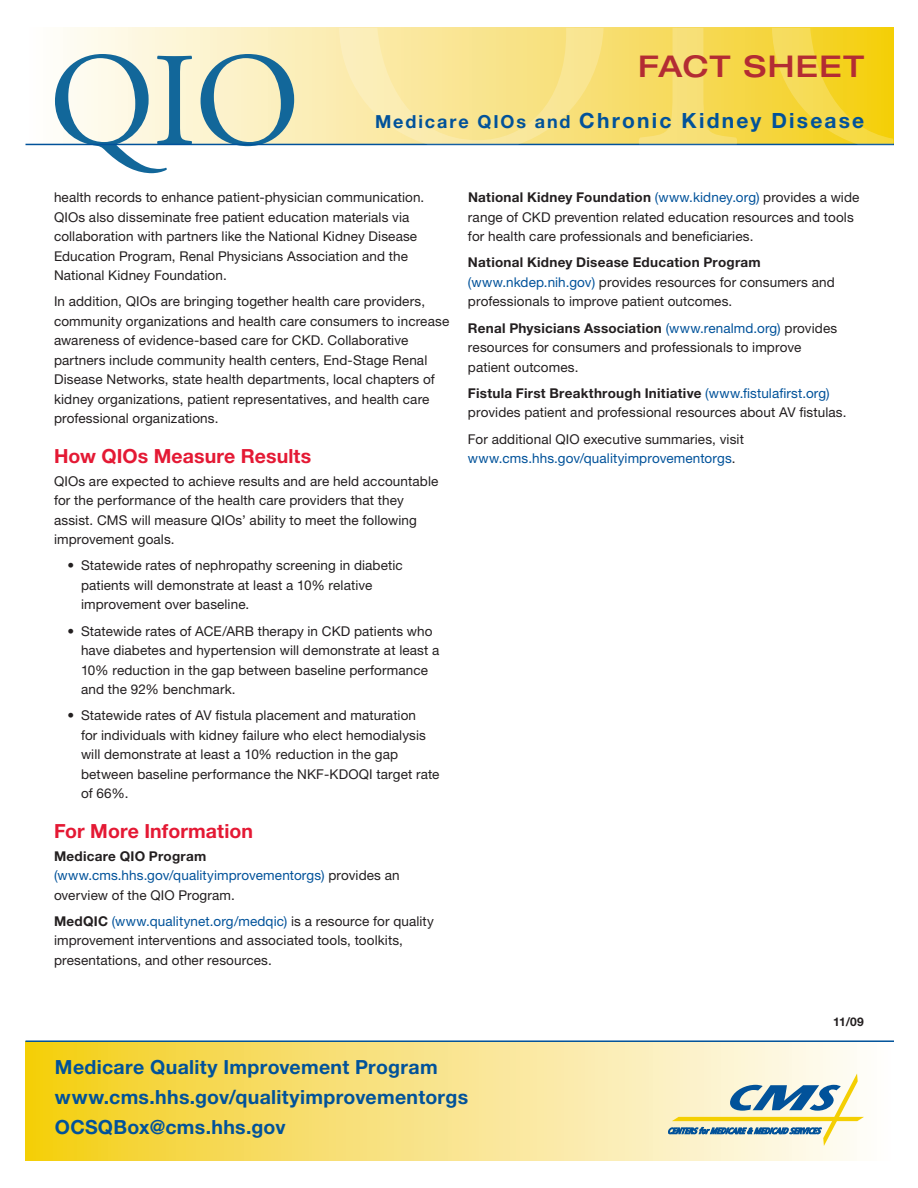
<style>
.page{position:relative;width:918px;height:1188px;background:#fff}
.page>*{position:absolute;margin:0;border:0;box-sizing:border-box;transform-origin:0 0}
.t1{font:500 expanded 30px "Helvetica Neue";letter-spacing:.045em;color:#b32c33}
.t2{font:700 21px "Helvetica Neue";letter-spacing:.105em;color:#01529a}
.website___number{font:700 19.5px "Helvetica Neue";letter-spacing:.015em;color:#01529a}
.Subhead{font:700 19.5px "Helvetica Neue";letter-spacing:.005em;color:#e41934}
.Body_Copy{font:13.5px/19.5px "Helvetica Neue";letter-spacing:.01em;color:#231f20}
.Bullets{font:13.5px/19.5px "Helvetica Neue";letter-spacing:.01em;color:#231f20}
.Body_Copy-2{font:13.5px/19.5px "Helvetica Neue";letter-spacing:.01em;color:#01529a}
.t3{font:700 12px "Helvetica Neue";color:#231f20}
.s1{font-size:18px}
.s2{font-weight:700;color:#231f20}
.s3{color:#231f20}
.s4{font-weight:700}
.s5{color:#01529a}
</style>
<div class="page">
<svg style="left:26px;top:1042px;width:831px;height:119px;background:#f8e17c"></svg>
<svg style="left:26px;top:27px;width:868px;height:117px"></svg>
<svg style="left:668px;top:1073px;width:196px;height:73px;background:#d1d7c0"></svg>
<hr style="left:26px;top:1040px;width:868px;height:2px;background:#01529a">
<svg style="left:55px;top:54px;width:137px;height:119px"></svg>
<svg style="left:201px;top:54px;width:93px;height:92px;background:#bacaba"></svg>
<hr style="left:26px;top:144px;width:868px;height:1px;background:#01529a">
<svg style="left:339px;top:28px;width:554px;height:116px;background:#f6de6f"></svg>
<h1 class="t1" style="left:638px;top:48px;width:227px">FACT SHEET</h1>
<h2 class="t2" style="left:375px;top:107px;width:491px"><span class="s1">Medicare QIOs and</span> Chronic Kidney Disease</h2>
<p class="Body_Copy" style="left:54px;top:187px;width:372px">health records to enhance patient-physician communication.<br>QIOs also disseminate free patient education materials via collaboration with partners like the National Kidney Disease Education Program, Renal Physicians Association and the National Kidney Foundation.</p>
<p class="Body_Copy" style="left:54px;top:292px;width:397px">In addition, QIOs are bringing together health care providers, community organizations and health care consumers to increase awareness of evidence-based care for CKD. Collaborative partners include community health centers, End-Stage Renal Disease Networks, state health departments, local chapters of kidney organizations, patient representatives, and health care professional organizations.</p>
<p class="Subhead" style="left:54px;top:444px;width:259px">How QIOs Measure Results</p>
<p class="Body_Copy" style="left:54px;top:471px;width:386px">QIOs are expected to achieve results and are held accountable for the performance of the health care providers that they assist. CMS will measure QIOs’ ability to meet the following improvement goals.</p>
<p class="Bullets" style="left:81px;top:556px;width:323px;text-indent:-14px">• Statewide rates of nephropathy screening in diabetic patients will demonstrate at least a 10% relative improvement over baseline.</p>
<p class="Bullets" style="left:81px;top:621px;width:360px;text-indent:-14px">• Statewide rates of ACE/ARB therapy in CKD patients who have diabetes and hypertension will demonstrate at least a 10% reduction in the gap between baseline performance and the 92% benchmark.</p>
<p class="Bullets" style="left:81px;top:706px;width:360px;text-indent:-14px">• Statewide rates of AV fistula placement and maturation<br>for individuals with kidney failure who elect hemodialysis will demonstrate at least a 10% reduction in the gap between baseline performance the NKF-KDOQI target rate of 66%.</p>
<p class="Subhead" style="left:54px;top:819px;width:201px">For More Information</p>
<p class="Body_Copy-2" style="left:54px;top:846px;width:347px"><span class="s2">Medicare QIO Program </span>(www.cms.hhs.gov/qualityimprovementorgs) <span class="s3">provides an overview of the QIO Program.</span></p>
<p class="Body_Copy" style="left:54px;top:911px;width:382px"><span class="s4">MedQIC</span> <span class="s5">(www.qualitynet.org/medqic)</span> is a resource for quality improvement interventions and associated tools, toolkits, presentations, and other resources.</p>
<p class="Body_Copy" style="left:468px;top:187px;width:393px"><span class="s4">National Kidney Foundation</span> <span class="s5">(www.kidney.org)</span> provides a wide range of CKD prevention related education resources and tools for health care professionals and beneficiaries.</p>
<p class="Body_Copy" style="left:468px;top:253px;width:368px"><span class="s4">National Kidney Disease Education Program </span><span class="s5">(www.nkdep.nih.gov)</span> provides resources for consumers and professionals to improve patient outcomes.</p>
<p class="Body_Copy" style="left:468px;top:318px;width:371px"><span class="s4">Renal Physicians Association</span> <span class="s5">(www.renalmd.org)</span> provides resources for consumers and professionals to improve patient outcomes.</p>
<p class="Body_Copy" style="left:468px;top:383px;width:380px"><span class="s4">Fistula First Breakthrough Initiative</span> <span class="s5">(www.fistulafirst.org) </span>provides patient and professional resources about AV fistulas.</p>
<p class="Body_Copy" style="left:468px;top:429px;width:278px">For additional QIO executive summaries, visit <span class="s5">www.cms.hhs.gov/qualityimprovementorgs</span>.</p>
<p class="t3" style="left:833px;top:1014px;width:32px">11/09</p>
<p class="website___number" style="left:55px;top:1055px;width:384px">Medicare Quality Improvement Program</p>
<p class="website___number" style="left:55px;top:1085px;width:415px">www.cms.hhs.gov/qualityimprovementorgs</p>
<p class="website___number" style="left:55px;top:1115px;width:232px">OCSQBox@cms.hhs.gov</p>
</div>
